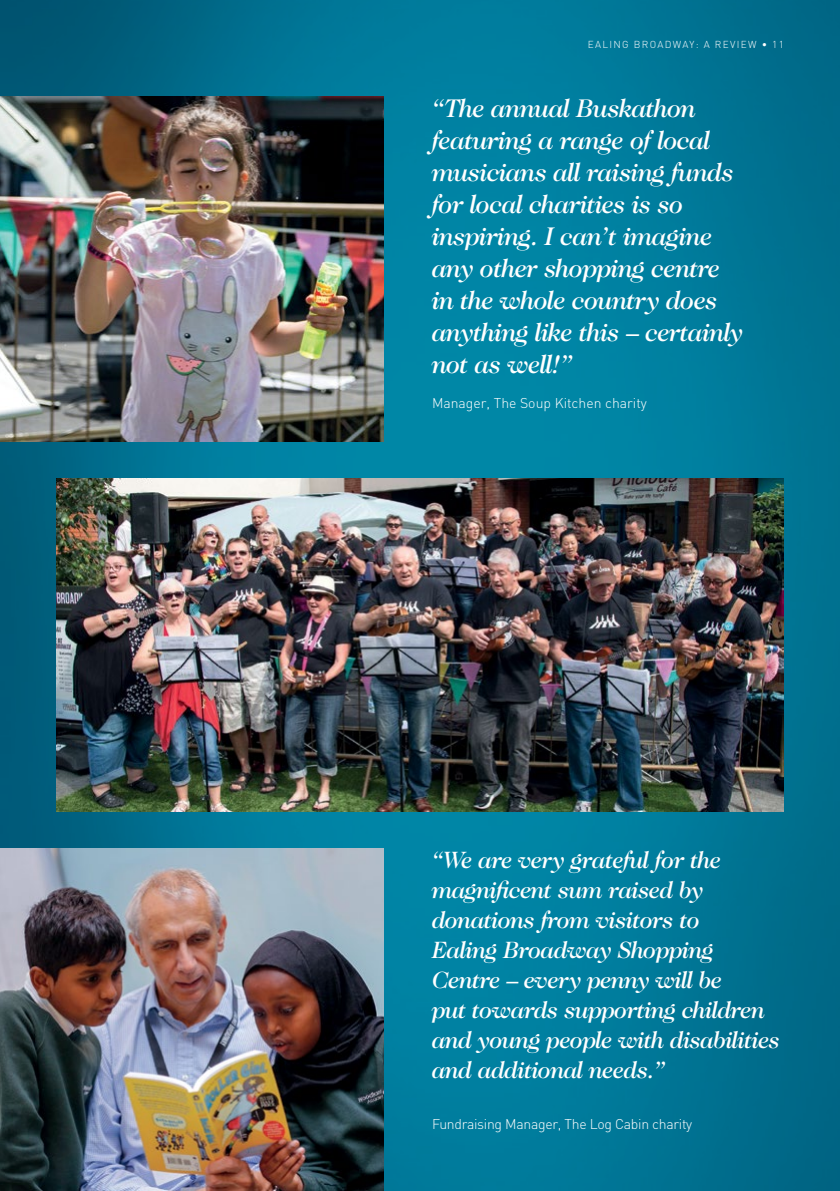
<style>
.page{position:relative;width:840px;height:1191px;background:#fff}
.page>*{position:absolute;margin:0;border:0;box-sizing:border-box;transform-origin:0 0}
.t1{font:italic 500 26px/32px "Caslon 224 IT Cby BT";letter-spacing:-.02em;color:#fff}
.t2{font:italic 500 24px/30px "Caslon 224 IT Cby BT";letter-spacing:-.02em;color:#fff}
.t3{font:300 14px "DIN";letter-spacing:-.02em;color:#fff}
.t4{font:300 14px "DIN";color:#fff}
.t5{font:300 10px "DIN";letter-spacing:.13em;color:#fff}
</style>
<div class="page">
<img style="left:0;top:0;width:839px;height:1191px">
<img style="left:57px;top:479px;width:726px;height:332px">
<img style="left:0;top:848px;width:383px;height:343px">
<img style="left:0;top:96px;width:383px;height:345px">
<p class="t5" style="left:587px;top:38px;width:197px">EALING BROADWAY: A REVIEW • 11</p>
<p class="t1" style="left:432px;top:92px;width:312px">“The annual Buskathon featuring a range of local musicians all raising funds for local charities is so inspiring. I can’t imagine any other shopping centre in the whole country does anything like this – certainly not as well!”</p>
<p class="t4" style="left:432px;top:394px;width:216px">Manager, The Soup Kitchen charity</p>
<p class="t2" style="left:432px;top:843px;width:349px">“We are very grateful for the magnificent sum raised by donations from visitors to<br>Ealing Broadway Shopping<br>Centre – every penny will be<br>put towards supporting children and young people with disabilities and additional needs.”</p>
<p class="t3" style="left:432px;top:1115px;width:262px">Fundraising Manager, The Log Cabin charity</p>
</div>
